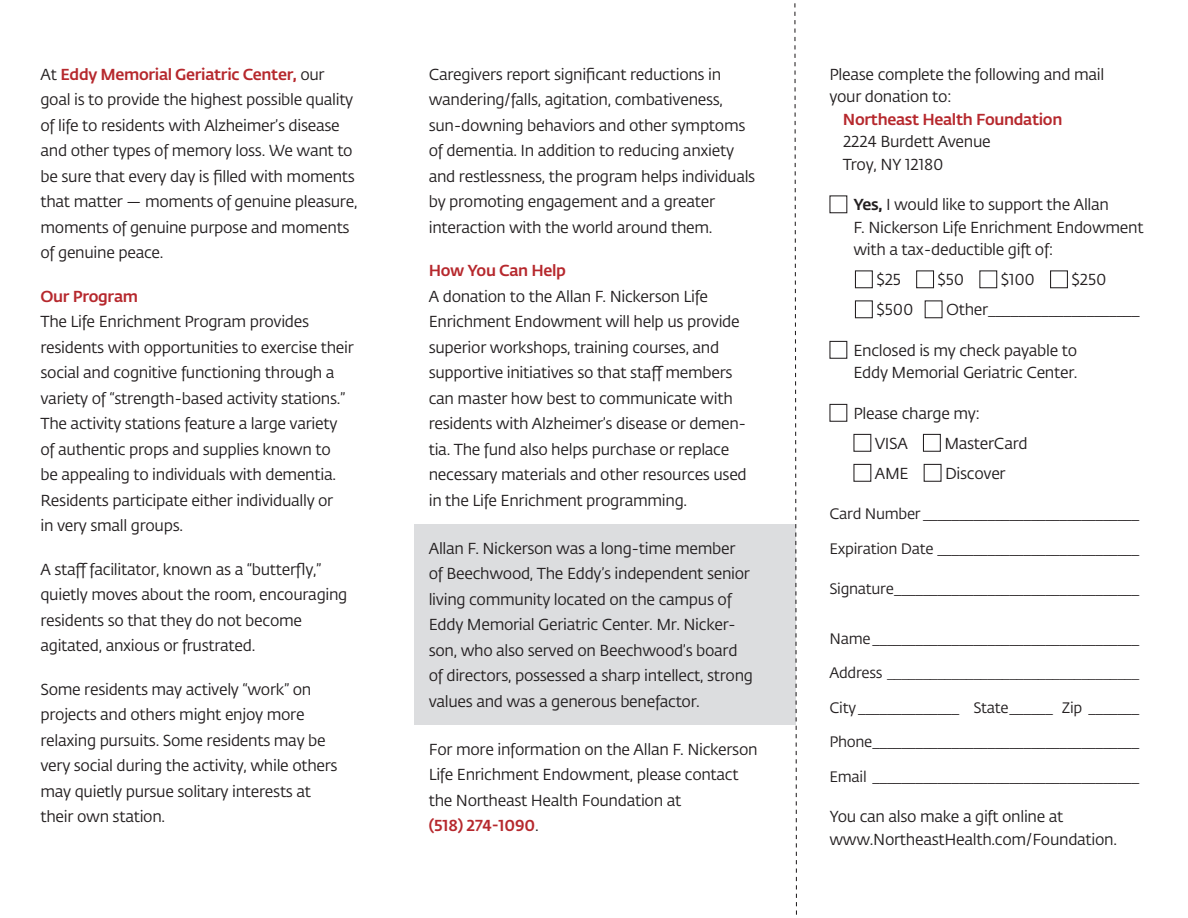
<style>
.page{position:relative;width:1188px;height:918px;background:#fff}
.page>*{position:absolute;margin:0;border:0;box-sizing:border-box;transform-origin:0 0}
.t1{font:15.75px/25.5px "Fedra Sans Pro";letter-spacing:-.02em;color:#231f20}
.t2{font:condensed 15.75px "Univers";color:#231f20}
.t3{font:500 15.75px "Fedra Sans Pro";letter-spacing:-.02em;color:#b6282d}
.t4{font:condensed 15px "Univers";color:#231f20}
.t5{font:15px "Myriad Pro";color:#231f20}
.s1{font-weight:500;color:#b6282d}
.s2{font-weight:500}
.s3{font-family:"Fedra Sans Pro";font-stretch:normal}
.s4{font-family:"Fedra Sans Pro"}
</style>
<div class="page">
<div style="left:414px;top:524px;width:382px;height:201px;background:#dcdddf"></div>
<div style="left:855px;top:270px;width:18px;height:18px;border:1px solid #231f20"></div>
<div style="left:916px;top:270px;width:18px;height:18px;border:1px solid #231f20"></div>
<div style="left:979px;top:270px;width:18px;height:18px;border:1px solid #231f20"></div>
<div style="left:1050px;top:270px;width:18px;height:18px;border:1px solid #231f20"></div>
<div style="left:855px;top:300px;width:18px;height:18px;border:1px solid #231f20"></div>
<div style="left:829px;top:341px;width:18px;height:18px;border:1px solid #231f20"></div>
<div style="left:829px;top:404px;width:18px;height:18px;border:1px solid #231f20"></div>
<div style="left:853px;top:434px;width:18px;height:18px;border:1px solid #231f20"></div>
<div style="left:923px;top:434px;width:18px;height:18px;border:1px solid #231f20"></div>
<div style="left:853px;top:464px;width:18px;height:18px;border:1px solid #231f20"></div>
<div style="left:924px;top:464px;width:18px;height:18px;border:1px solid #231f20"></div>
<svg style="left:794px;top:3px;width:3px;height:912px"></svg>
<p class="t1" style="left:40px;top:61px;width:318px">At <span class="s1">Eddy Memorial Geriatric Center,</span> our goal is to provide the highest possible quality of life to residents with Alzheimer’s disease and other types of memory loss. We want to be sure that every day is filled with moments that matter — moments of genuine pleasure, moments of genuine purpose and moments of genuine peace.</p>
<p class="t3" style="left:40px;top:284px;width:99px">Our Program</p>
<p class="t1" style="left:40px;top:309px;width:315px">The Life Enrichment Program provides residents with opportunities to exercise their social and cognitive functioning through a variety of “strength-based activity stations.” The activity stations feature a large variety of authentic props and supplies known to<br>be appealing to individuals with dementia.<br>Residents participate either individually or<br>in very small groups.</p>
<p class="t1" style="left:40px;top:556px;width:308px">A staff facilitator, known as a “butterfly,” quietly moves about the room, encouraging residents so that they do not become agitated, anxious or frustrated.</p>
<p class="t1" style="left:40px;top:676px;width:299px">Some residents may actively “work” on projects and others might enjoy more relaxing pursuits. Some residents may be very social during the activity, while others may quietly pursue solitary interests at their own station.</p>
<p class="t1" style="left:429px;top:61px;width:328px">Caregivers report significant reductions in wandering/falls, agitation, combativeness, sun-downing behaviors and other symptoms of dementia. In addition to reducing anxiety and restlessness, the program helps individuals by promoting engagement and a greater interaction with the world around them.</p>
<p class="t3" style="left:429px;top:259px;width:139px">How You Can Help</p>
<p class="t1" style="left:429px;top:283px;width:320px">A donation to the Allan F. Nickerson Life Enrichment Endowment will help us provide superior workshops, training courses, and supportive initiatives so that staff members can master how best to communicate with residents with Alzheimer’s disease or demen&shy;tia. The fund also helps purchase or replace necessary materials and other resources used in the Life Enrichment programming.</p>
<p class="t1" style="left:429px;top:535px;width:326px">Allan F. Nickerson was a long-time member of Beechwood, The Eddy’s independent senior living community located on the campus of Eddy Memorial Geriatric Center. Mr. Nicker&shy;son, who also served on Beechwood’s board of directors, possessed a sharp intellect, strong values and was a generous benefactor.</p>
<p class="t1" style="left:429px;top:736px;width:330px">For more information on the Allan F. Nickerson Life Enrichment Endowment, please contact the Northeast Health Foundation at<br><span class="s1">(518) 274-1090</span>.</p>
<p class="t1" style="left:829px;top:63px;width:276px;line-height:22.5px">Please complete the following and mail your donation to:</p>
<p class="t1" style="left:843px;top:108px;width:221px;line-height:22.5px"><span class="s1">Northeast Health Foundation<br></span>2224 Burdett Avenue<br>Troy, NY 12180</p>
<p class="t1" style="left:853px;top:193px;width:292px;line-height:22.5px"><span class="s2">Yes,</span> I would like to support the Allan<br>F. Nickerson Life Enrichment Endowment with a tax-deductible gift of:</p>
<p class="t1" style="left:876px;top:267px;width:26px">$25</p>
<p class="t1" style="left:938px;top:267px;width:28px">$50</p>
<p class="t1" style="left:1001px;top:267px;width:36px">$100</p>
<p class="t1" style="left:1072px;top:267px;width:37px">$250</p>
<p class="t1" style="left:876px;top:297px;width:39px">$500</p>
<p class="t2" style="left:946px;top:300px;width:195px"><span class="s3">Other</span>____________________</p>
<p class="t1" style="left:853px;top:339px;width:226px;line-height:22.5px">Enclosed is my check payable to<br>Eddy Memorial Geriatric Center.</p>
<p class="t1" style="left:853px;top:400px;width:128px">Please charge my:</p>
<p class="t1" style="left:875px;top:430px;width:35px">VISA</p>
<p class="t1" style="left:944px;top:430px;width:85px">MasterCard</p>
<p class="t1" style="left:875px;top:460px;width:35px">AME</p>
<p class="t1" style="left:945px;top:460px;width:62px">Discover</p>
<p class="t4" style="left:829px;top:504px;width:311px"><span class="s3">Card Number</span> ______________________________</p>
<p class="t4" style="left:829px;top:539px;width:311px"><span class="s3">Expiration Date</span> ____________________________</p>
<p class="t4" style="left:829px;top:579px;width:311px"><span class="s3">Signature</span>__________________________________</p>
<p class="t4" style="left:829px;top:629px;width:311px"><span class="s3">Name</span> _____________________________________</p>
<p class="t5" style="left:829px;top:664px;width:311px"><span class="s4">Address</span> ___________________________________</p>
<p class="t4" style="left:829px;top:698px;width:311px"><span class="s3">City</span> ______________ <span class="s3">State</span>______ <span class="s3">Zip</span> _______</p>
<p class="t4" style="left:829px;top:732px;width:311px"><span class="s3">Phone</span>_____________________________________</p>
<p class="t4" style="left:829px;top:767px;width:311px"><span class="s3">Email</span> _____________________________________</p>
<p class="t1" style="left:829px;top:805px;width:289px;line-height:22.5px">You can also make a gift online at www.NortheastHealth.com/Foundation.</p>
</div>
